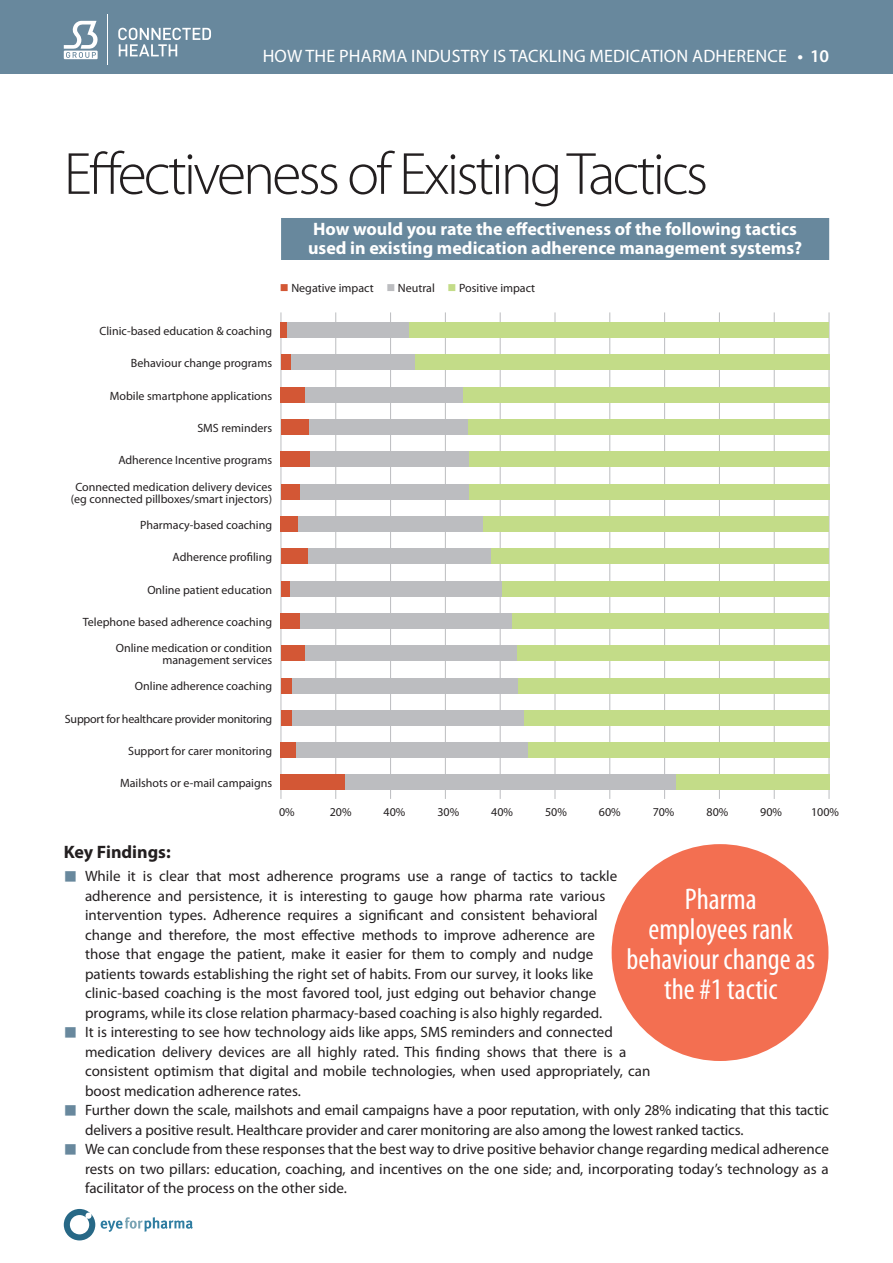
<style>
.page{position:relative;width:893px;height:1263px;background:#fff}
.page>*{position:absolute;margin:0;border:0;box-sizing:border-box;transform-origin:0 0}
.t1{font:300 60px "Myriad Pro";letter-spacing:-.05em;color:#231f20}
.t2{font:condensed 30px/30px "Myriad Pro";color:#fff;text-align:center}
.t3{font:700 18px/19.5px "Myriad Pro";color:#fff}
.t4{font:18px "Myriad Pro";letter-spacing:.01em;color:#fff}
.t5{font:700 18px "Myriad Pro";color:#231f20}
.t6{font:15px/19.5px "Myriad Pro";color:#231f20}
.t7{font:12px/12px "Myriad Pro";color:#231f20;text-align:center}
.t8{font:12px "Myriad Pro";letter-spacing:-.02em;color:#231f20}
.s1{font-weight:600}
.s2{color:#d35735}
.s3{color:#bcbdc0}
.s4{color:#c3dc88}
</style>
<div class="page">
<div style="left:0;top:0;width:893px;height:74px;background:#68889d"></div>
<svg style="left:64px;top:1209px;width:31px;height:31px"></svg>
<svg style="left:101px;top:1217px;width:92px;height:15px"></svg>
<svg style="left:64px;top:21px;width:34px;height:38px"></svg>
<svg style="left:118px;top:28px;width:93px;height:28px"></svg>
<hr style="left:108px;top:15px;width:1px;height:50px;background:#fff">
<div style="left:281px;top:218px;width:548px;height:42px;background:#68889d"></div>
<hr style="left:281px;top:312px;width:1px;height:487px;background:#bcbdc0">
<hr style="left:390px;top:312px;width:1px;height:487px;background:#bcbdc0">
<hr style="left:500px;top:312px;width:1px;height:487px;background:#bcbdc0">
<hr style="left:610px;top:312px;width:1px;height:487px;background:#bcbdc0">
<hr style="left:719px;top:312px;width:1px;height:487px;background:#bcbdc0">
<hr style="left:829px;top:312px;width:1px;height:487px;background:#bcbdc0">
<hr style="left:335px;top:312px;width:1px;height:487px;background:#bcbdc0">
<hr style="left:445px;top:312px;width:1px;height:487px;background:#bcbdc0">
<hr style="left:555px;top:312px;width:1px;height:487px;background:#bcbdc0">
<hr style="left:664px;top:312px;width:1px;height:487px;background:#bcbdc0">
<hr style="left:774px;top:312px;width:1px;height:487px;background:#bcbdc0">
<div style="left:281px;top:484px;width:24px;height:16px;background:#d35735"></div>
<div style="left:301px;top:484px;width:395px;height:16px;background:#bcbdc0"></div>
<div style="left:469px;top:484px;width:360px;height:16px;background:#c3dc88"></div>
<div style="left:281px;top:645px;width:24px;height:16px;background:#d35735"></div>
<div style="left:305px;top:645px;width:455px;height:16px;background:#bcbdc0"></div>
<div style="left:517px;top:645px;width:312px;height:16px;background:#c3dc88"></div>
<div style="left:281px;top:677px;width:12px;height:16px;background:#d35735"></div>
<div style="left:292px;top:677px;width:264px;height:16px;background:#bcbdc0"></div>
<div style="left:518px;top:677px;width:311px;height:16px;background:#c3dc88"></div>
<div style="left:281px;top:710px;width:12px;height:16px;background:#d35735"></div>
<div style="left:292px;top:710px;width:468px;height:16px;background:#bcbdc0"></div>
<div style="left:524px;top:710px;width:305px;height:16px;background:#c3dc88"></div>
<div style="left:281px;top:742px;width:16px;height:16px;background:#d35735"></div>
<div style="left:297px;top:742px;width:291px;height:16px;background:#bcbdc0"></div>
<div style="left:528px;top:742px;width:301px;height:16px;background:#c3dc88"></div>
<div style="left:281px;top:774px;width:64px;height:16px;background:#d35735"></div>
<div style="left:345px;top:774px;width:415px;height:16px;background:#bcbdc0"></div>
<div style="left:676px;top:774px;width:153px;height:16px;background:#c3dc88"></div>
<div style="left:281px;top:387px;width:24px;height:16px;background:#d35735"></div>
<div style="left:305px;top:387px;width:418px;height:16px;background:#bcbdc0"></div>
<div style="left:463px;top:387px;width:366px;height:16px;background:#c3dc88"></div>
<div style="left:281px;top:322px;width:6px;height:16px;background:#d35735"></div>
<div style="left:287px;top:322px;width:197px;height:16px;background:#bcbdc0"></div>
<div style="left:409px;top:322px;width:420px;height:16px;background:#c3dc88"></div>
<div style="left:281px;top:354px;width:10px;height:16px;background:#d35735"></div>
<div style="left:281px;top:419px;width:27px;height:16px;background:#d35735"></div>
<div style="left:309px;top:419px;width:314px;height:16px;background:#bcbdc0"></div>
<div style="left:281px;top:451px;width:29px;height:16px;background:#d35735"></div>
<div style="left:310px;top:451px;width:270px;height:16px;background:#bcbdc0"></div>
<div style="left:281px;top:516px;width:18px;height:16px;background:#d35735"></div>
<div style="left:281px;top:548px;width:29px;height:16px;background:#d35735"></div>
<div style="left:308px;top:548px;width:435px;height:16px;background:#bcbdc0"></div>
<div style="left:492px;top:548px;width:337px;height:16px;background:#c3dc88"></div>
<div style="left:281px;top:581px;width:9px;height:16px;background:#d35735"></div>
<div style="left:281px;top:613px;width:20px;height:16px;background:#d35735"></div>
<div style="left:301px;top:613px;width:395px;height:16px;background:#bcbdc0"></div>
<div style="left:512px;top:613px;width:317px;height:16px;background:#c3dc88"></div>
<div style="left:468px;top:419px;width:361px;height:16px;background:#c3dc88"></div>
<div style="left:469px;top:451px;width:360px;height:16px;background:#c3dc88"></div>
<div style="left:290px;top:581px;width:406px;height:16px;background:#bcbdc0"></div>
<div style="left:502px;top:581px;width:327px;height:16px;background:#c3dc88"></div>
<div style="left:299px;top:516px;width:400px;height:16px;background:#bcbdc0"></div>
<div style="left:484px;top:516px;width:345px;height:16px;background:#c3dc88"></div>
<div style="left:291px;top:354px;width:405px;height:16px;background:#bcbdc0"></div>
<div style="left:415px;top:354px;width:414px;height:16px;background:#c3dc88"></div>
<svg style="left:730px;top:844px;width:99px;height:217px"></svg>
<div style="left:612px;top:844px;width:216px;height:217px;background:#f36f51;border-radius:50%"></div>
<p class="t4" style="left:263px;top:46px;width:568px">HOW THE PHARMA INDUSTRY IS TACKLING MEDICATION ADHERENCE <span class="s1">• 10</span></p>
<h1 class="t1" style="left:64px;top:141px;width:646px">Effectiveness of Existing Tactics</h1>
<p class="t3" style="left:308px;top:219px;width:496px">How would you rate the effectiveness of the following tactics used in existing medication adherence management systems?</p>
<p class="t7" style="left:280px;top:282px;width:257px"><span class="s2">■</span> Negative impact <span class="s3">■</span> Neutral <span class="s4">■</span> Positive impact</p>
<p class="t7" style="left:99px;top:325px;width:174px">Clinic-based education &amp; coaching</p>
<p class="t7" style="left:131px;top:358px;width:143px">Behaviour change programs</p>
<p class="t7" style="left:110px;top:390px;width:164px">Mobile smartphone applications</p>
<p class="t7" style="left:197px;top:422px;width:76px">SMS reminders</p>
<p class="t7" style="left:118px;top:454px;width:155px">Adherence Incentive programs</p>
<p class="t7" style="left:71px;top:481px;width:203px">Connected medication delivery devices (eg connected pillboxes/smart injectors)</p>
<p class="t7" style="left:140px;top:519px;width:133px">Pharmacy-based coaching</p>
<p class="t7" style="left:173px;top:551px;width:101px">Adherence profiling</p>
<p class="t7" style="left:147px;top:584px;width:126px">Online patient education</p>
<p class="t7" style="left:83px;top:616px;width:191px">Telephone based adherence coaching</p>
<p class="t7" style="left:116px;top:642px;width:158px;text-align:right">Online medication or condition management services</p>
<p class="t7" style="left:135px;top:681px;width:139px">Online adherence coaching</p>
<p class="t8" style="left:65px;top:712px;width:209px">Support for healthcare provider monitoring</p>
<p class="t7" style="left:128px;top:745px;width:146px">Support for carer monitoring</p>
<p class="t7" style="left:120px;top:777px;width:154px">Mailshots or e-mail campaigns</p>
<p class="t7" style="left:279px;top:806px;width:17px">0%</p>
<p class="t7" style="left:330px;top:806px;width:23px">20%</p>
<p class="t7" style="left:384px;top:806px;width:23px">40%</p>
<p class="t7" style="left:437px;top:806px;width:23px">30%</p>
<p class="t7" style="left:491px;top:806px;width:23px">40%</p>
<p class="t7" style="left:545px;top:806px;width:23px">50%</p>
<p class="t7" style="left:599px;top:806px;width:23px">60%</p>
<p class="t7" style="left:653px;top:806px;width:23px">70%</p>
<p class="t7" style="left:706px;top:806px;width:23px">80%</p>
<p class="t7" style="left:760px;top:806px;width:23px">90%</p>
<p class="t7" style="left:811px;top:806px;width:29px">100%</p>
<p class="t5" style="left:64px;top:841px;width:109px">Key Findings:</p>
<p class="t6" style="left:85px;top:867px;width:745px">While it is clear that most adherence programs use a range of tactics to tackle<br>adherence and persistence, it is interesting to gauge how pharma rate various<br>intervention types. Adherence requires a significant and consistent behavioral<br>change and therefore, the most effective methods to improve adherence are<br>those that engage the patient, make it easier for them to comply and nudge<br>patients towards establishing the right set of habits. From our survey, it looks like<br>clinic-based coaching is the most favored tool, just edging out behavior change<br>programs, while its close relation pharmacy-based coaching is also highly regarded.<br>It is interesting to see how technology aids like apps, SMS reminders and connected<br>medication delivery devices are all highly rated. This finding shows that there is a<br>consistent optimism that digital and mobile technologies, when used appropriately, can<br>boost medication adherence rates.<br>Further down the scale, mailshots and email campaigns have a poor reputation, with only 28% indicating that this tactic delivers a positive result. Healthcare provider and carer monitoring are also among the lowest ranked tactics.<br>We can conclude from these responses that the best way to drive positive behavior change regarding medical adherence rests on two pillars: education, coaching, and incentives on the one side; and, incorporating today’s technology as a facilitator of the process on the other side.</p>
<h2 class="t2" style="left:626px;top:885px;width:190px">Pharma<br>employees rank behaviour change as the #1 tactic</h2>
</div>
